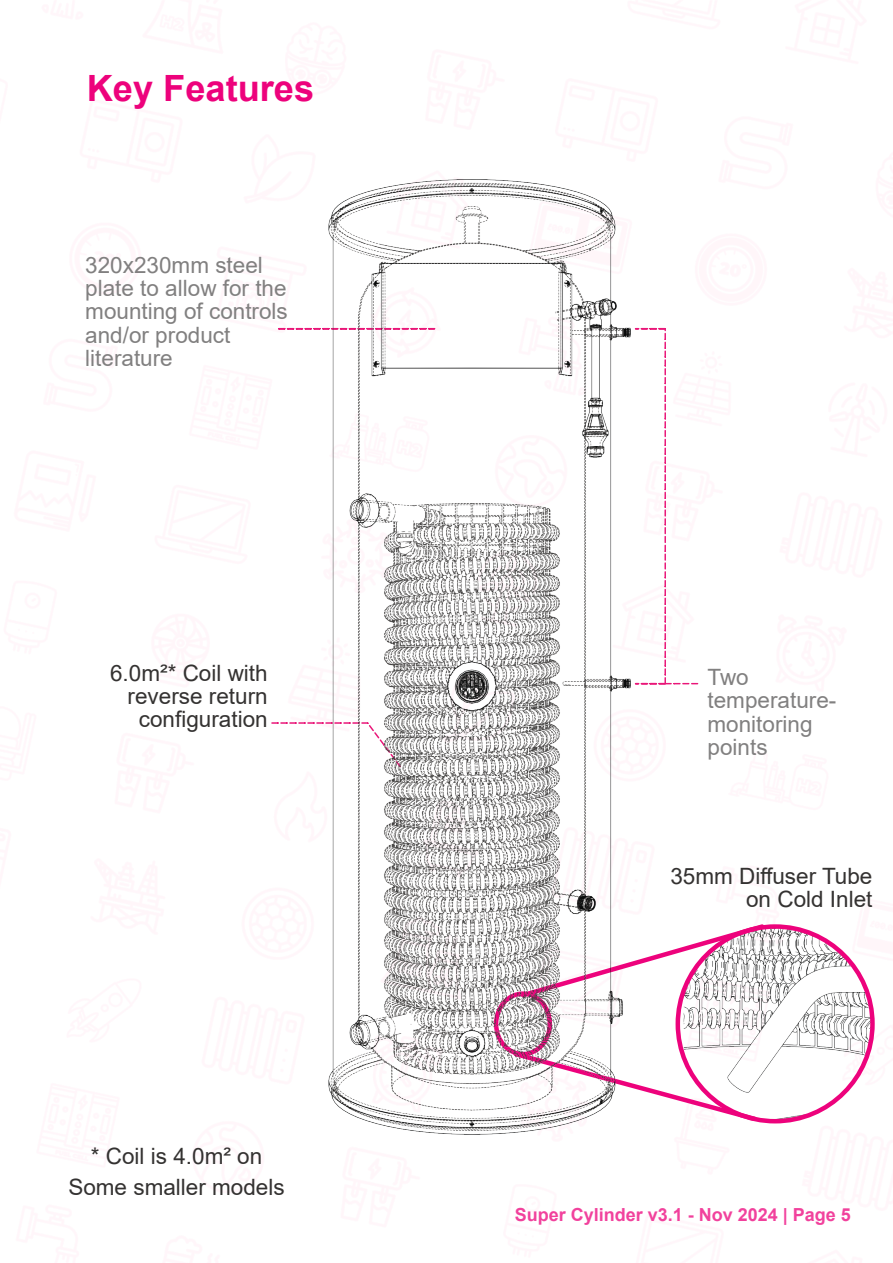
<style>
.page{position:relative;width:893px;height:1263px;background:#fff}
.page>*{position:absolute;margin:0;border:0;box-sizing:border-box;transform-origin:0 0}
.t1{font:700 36.15px "Arial";color:#ed027c}
.t2{font:22.5px/23.2px "Arial";color:#818080}
.t3{font:22.5px/23.2px "Arial";color:#343231;text-align:right}
.t4{font:700 18px "Arial";color:rgb(237 2 124/.75)}
</style>
<div class="page">
<svg style="left:630px;top:1048px;width:130px;height:75px"></svg>
<svg style="left:271px;top:722px;width:57px;height:2px"></svg>
<img style="left:683px;top:929px;width:189px;height:192px">
<svg style="left:630px;top:924px;width:138px;height:77px"></svg>
<svg style="left:278px;top:328px;width:50px;height:1px"></svg>
<svg style="left:636px;top:328px;width:63px;height:356px"></svg>
<img style="left:328px;top:179px;width:302px;height:955px">
<h1 class="t1" style="left:87px;top:75px;width:229px">Key Features</h1>
<p class="t2" style="left:85px;top:255px;width:204px">320x230mm steel plate to allow for the mounting of controls and/or product literature</p>
<p class="t3" style="left:110px;top:663px;width:159px">6.0m²* Coil with reverse return configuration</p>
<p class="t3" style="left:68px;top:1142px;width:218px;line-height:30.9px;text-align:center">* Coil is 4.0m² on<br>Some smaller models</p>
<p class="t2" style="left:707px;top:668px;width:130px">Two temperature&shy;monitoring points</p>
<p class="t3" style="left:670px;top:866px;width:204px">35mm Diffuser Tube on Cold Inlet</p>
<p class="t4" style="left:515px;top:1208px;width:338px">Super Cylinder v3.1 - Nov 2024 | Page 5</p>
</div>
